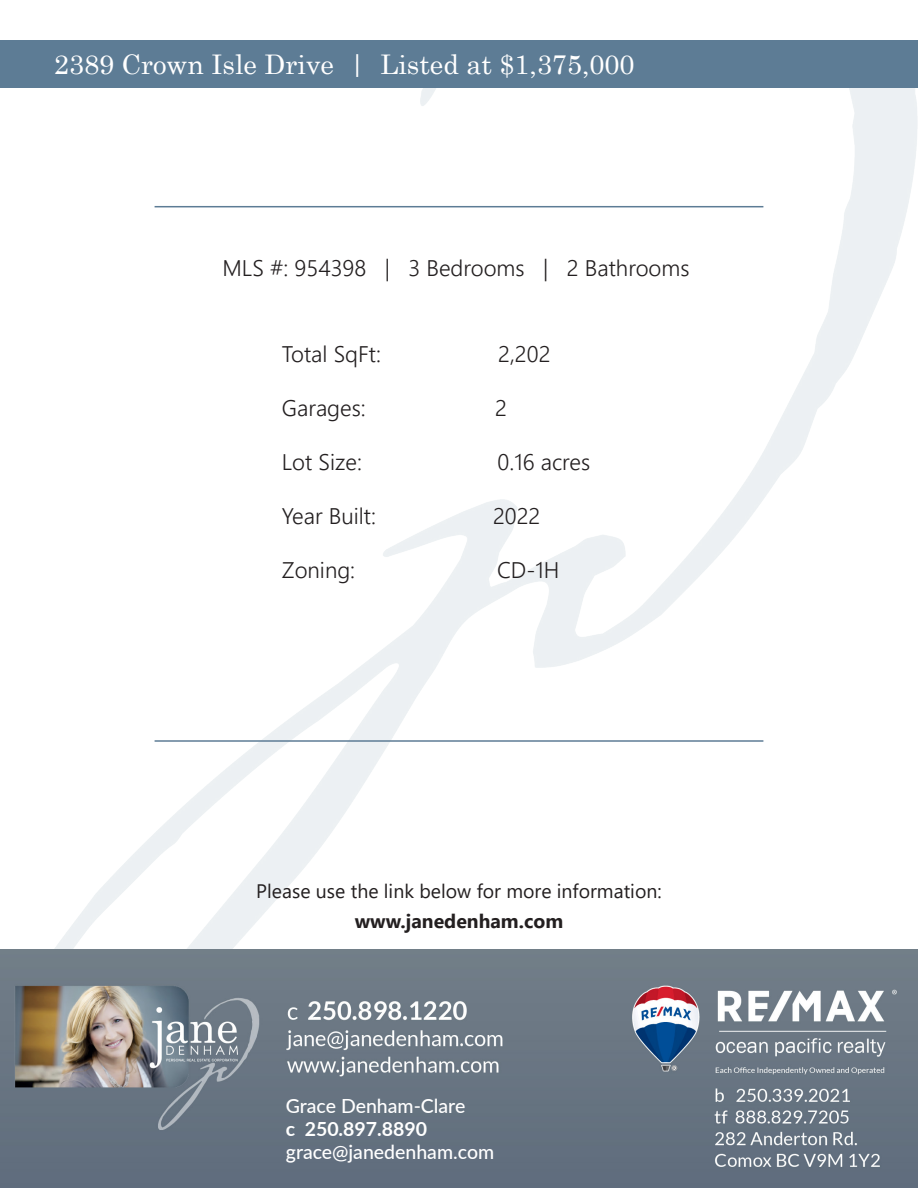
<style>
.page{position:relative;width:918px;height:1188px;background:#fff}
.page>*{position:absolute;margin:0;border:0;box-sizing:border-box;transform-origin:0 0}
.t1{font:27px "Century Schoolbook";color:#fff}
.t2{font:300 22.5px "Segoe UI";color:#231f20}
.t3{font:19.5px "Segoe UI";color:#231f20}
.t4{font:500 19.5px "Lato";color:#fff}
.t5{font:700 19.5px "Segoe UI";color:#231f20}
.t6{font:700 19.5px "Lato";color:#fff}
</style>
<div class="page">
<img style="left:0;top:70px;width:918px;height:1118px">
<hr style="left:155px;top:740px;width:608px;height:2px;background:#5d7c95">
<hr style="left:155px;top:206px;width:608px;height:1px;background:#5d7c95">
<div style="left:1px;top:40px;width:917px;height:48px;background:#5d7c95"></div>
<p class="t1" style="left:54px;top:41px;width:582px">2389 Crown Isle Drive | Listed at $1,375,000</p>
<p class="t2" style="left:222px;top:246px;width:469px">MLS #: 954398 | 3 Bedrooms | 2 Bathrooms</p>
<p class="t2" style="left:282px;top:333px;width:101px">Total SqFt:</p>
<p class="t2" style="left:498px;top:333px;width:54px">2,202</p>
<p class="t2" style="left:282px;top:387px;width:85px">Garages:</p>
<p class="t2" style="left:495px;top:387px;width:13px">2</p>
<p class="t2" style="left:282px;top:441px;width:82px">Lot Size:</p>
<p class="t2" style="left:498px;top:441px;width:94px">0.16 acres</p>
<p class="t2" style="left:282px;top:495px;width:96px">Year Built:</p>
<p class="t2" style="left:493px;top:495px;width:49px">2022</p>
<p class="t2" style="left:282px;top:549px;width:75px">Zoning:</p>
<p class="t2" style="left:497px;top:549px;width:64px">CD-1H</p>
<p class="t3" style="left:256px;top:873px;width:407px">Please use the link below for more information:</p>
<p class="t5" style="left:355px;top:903px;width:210px">www.janedenham.com</p>
<p class="t4" style="left:286px;top:1091px;width:181px">Grace Denham-Clare</p>
<p class="t6" style="left:286px;top:1115px;width:143px">c 250.897.8890</p>
<p class="t4" style="left:286px;top:1138px;width:210px">grace@janedenham.com</p>
</div>
